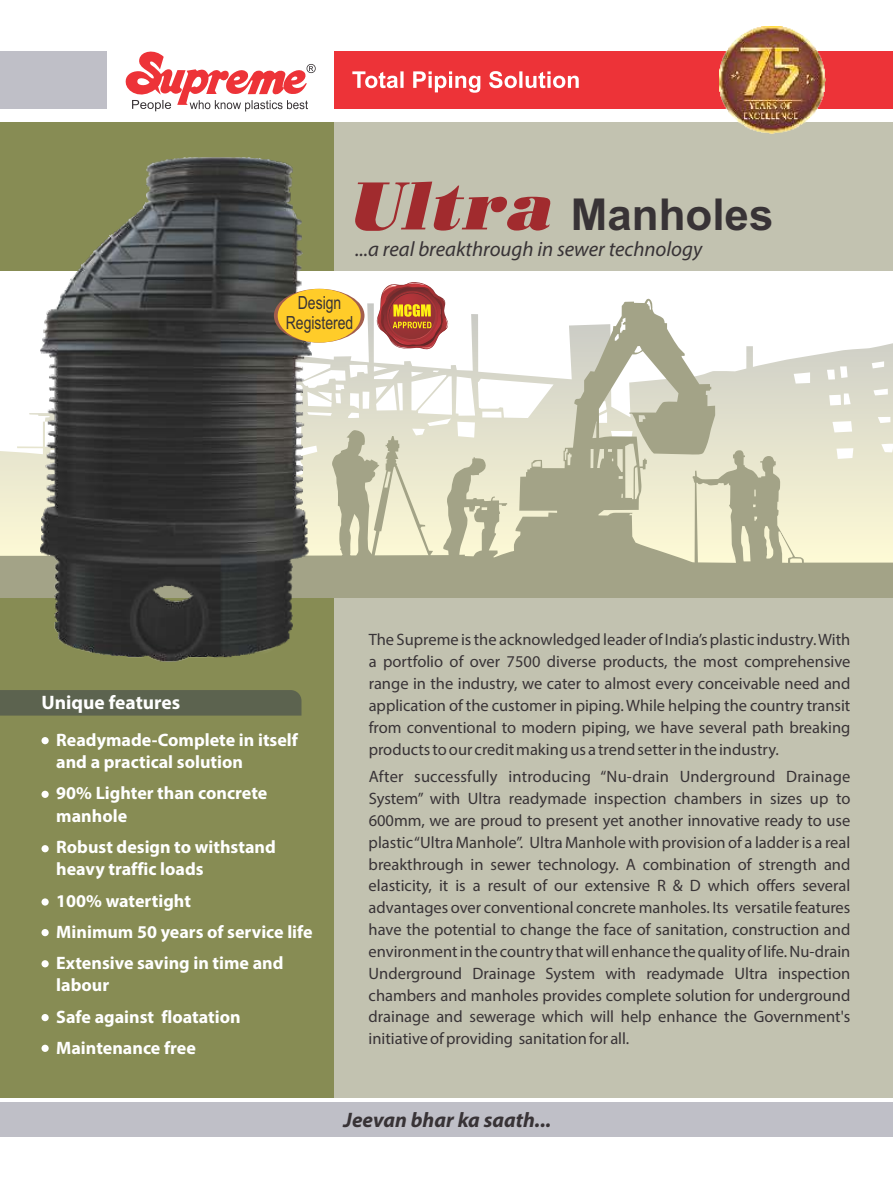
<style>
.page{position:relative;width:893px;height:1187px;background:#fff}
.page>*{position:absolute;margin:0;border:0;box-sizing:border-box;transform-origin:0 0}
.t1{font:700 43.95px "Arial";color:#383336}
.t2{font:italic 700 21px "Myriad Pro";color:#383336}
.t3{font:italic 20.85px "Myriad Pro";color:#383336}
.t4{font:700 19.5px "Myriad Pro";color:#fff}
.t5{font:18.15px/20.2px "Arial";color:#383336;text-align:center;scale:.77 1}
.t6{font:700 18px/31.2px "Myriad Pro";color:#fff}
.t7{font:16.5px/21.8px "Myriad Pro";color:#383336;text-align:justify}
</style>
<div class="page">
<div style="left:0;top:0;width:893px;height:1186px;background:#878c54"></div>
<div style="left:334px;top:100px;width:559px;height:1057px;background:#c2c2b0"></div>
<div style="left:0;top:1097px;width:893px;height:89px;background:#fff"></div>
<div style="left:0;top:0;width:893px;height:122px;background:#fff"></div>
<div style="left:334px;top:51px;width:559px;height:58px;background:#ed3338"></div>
<div style="left:0;top:51px;width:107px;height:58px;background:#bfbfc7"></div>
<svg style="left:352px;top:71px;width:227px;height:22px"></svg>
<svg style="left:125px;top:51px;width:191px;height:60px"></svg>
<img style="left:719px;top:26px;width:107px;height:107px">
<svg style="left:355px;top:181px;width:196px;height:50px"></svg>
<div style="left:0;top:690px;width:301px;height:25px;background:#5c634f"></div>
<div style="left:0;top:1102px;width:893px;height:34px;background:#bfbfc7"></div>
<div style="left:0;top:271px;width:893px;height:326px;background:#fff"></div>
<svg style="left:0;top:297px;width:893px;height:300px"></svg>
<svg style="left:332px;top:430px;width:101px;height:140px"></svg>
<img style="left:40px;top:157px;width:272px;height:505px">
<div style="left:41px;top:737px;width:8px;height:7px;background:#fff;border-radius:50%"></div>
<svg style="left:41px;top:790px;width:8px;height:7px"></svg>
<div style="left:41px;top:845px;width:8px;height:7px;background:#fff;border-radius:50%"></div>
<div style="left:41px;top:898px;width:8px;height:7px;background:#fff;border-radius:50%"></div>
<svg style="left:41px;top:928px;width:8px;height:8px"></svg>
<div style="left:41px;top:960px;width:8px;height:7px;background:#fff;border-radius:50%"></div>
<svg style="left:41px;top:1013px;width:8px;height:8px"></svg>
<svg style="left:41px;top:1044px;width:8px;height:7px"></svg>
<svg style="left:274px;top:289px;width:90px;height:53px"></svg>
<div style="left:278px;top:289px;width:83px;height:53px;background:#ffcc29;border-radius:50%"></div>
<svg style="left:375px;top:282px;width:74px;height:72px"></svg>
<h1 class="t1" style="left:571px;top:197px;width:204px">Manholes</h1>
<p class="t3" style="left:355px;top:240px;width:349px">...a real breakthrough in sewer technology</p>
<p class="t5" style="left:286px;top:294px;width:89px">Design<br>Registered</p>
<p class="t4" style="left:41px;top:694px;width:140px">Unique features</p>
<p class="t6" style="left:56px;top:730px;width:243px;line-height:22.4px">Readymade-Complete in itself and a practical solution</p>
<p class="t6" style="left:56px;top:783px;width:213px;line-height:22.4px">90% Lighter than concrete manhole</p>
<p class="t6" style="left:56px;top:837px;width:221px;line-height:22.4px">Robust design to withstand heavy traffic loads</p>
<p class="t6" style="left:56px;top:886px;width:258px">100% watertight<br>Minimum 50 years of service life<br>Extensive saving in time and</p>
<p class="t6" style="left:56px;top:971px;width:186px">labour<br>Safe against floatation<br>Maintenance free</p>
<p class="t7" style="left:369px;top:630px;width:483px">The Supreme is the acknowledged leader of India’s plastic industry. With a portfolio of over 7500 diverse products, the most comprehensive range in the industry, we cater to almost every conceivable need and application of the customer in piping. While helping the country transit from conventional to modern piping, we have several path breaking products to our credit making us a trend setter in the industry.</p>
<p class="t7" style="left:369px;top:767px;width:483px">After successfully introducing “Nu-drain Underground Drainage System” with Ultra readymade inspection chambers in sizes up to 600mm, we are proud to present yet another innovative ready to use plastic “Ultra Manhole”. Ultra Manhole with provision of a ladder is a real breakthrough in sewer technology. A combination of strength and elasticity, it is a result of our extensive R &amp; D which offers several advantages over conventional concrete manholes. Its versatile features have the potential to change the face of sanitation, construction and environment in the country that will enhance the quality of life. Nu-drain Underground Drainage System with readymade Ultra inspection chambers and manholes provides complete solution for underground drainage and sewerage which will help enhance the Government's initiative of providing sanitation for all.</p>
<p class="t2" style="left:344px;top:1110px;width:209px">Jeevan bhar ka saath...</p>
</div>
